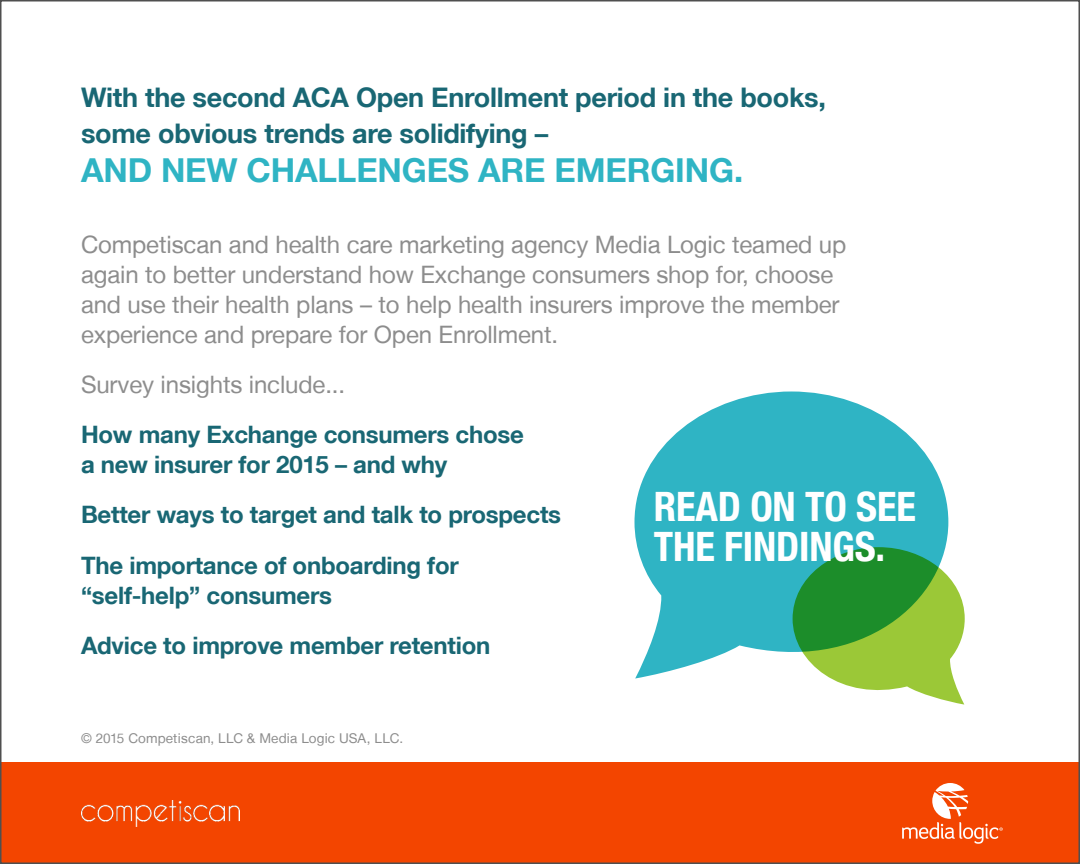
<style>
.page{position:relative;width:1080px;height:864px;background:#fff}
.page>*{position:absolute;margin:0;border:0;box-sizing:border-box;transform-origin:0 0}
.t1{font:700 condensed 40.5px/40.5px "Helvetica Neue LT";letter-spacing:-.005em;color:#fff}
.t2{font:700 33px "Helvetica Neue LT";letter-spacing:-.005em;color:#2fb4c4}
.t3{font:700 27px/36px "Helvetica Neue LT";letter-spacing:-.01em;color:#196774}
.t4{font:24px/30px "Helvetica Neue LT";letter-spacing:-.005em;color:#8d8d8d}
.t5{font:700 24px/30px "Helvetica Neue LT";letter-spacing:-.01em;color:#196774}
.t6{font:13.5px "Helvetica Neue LT";letter-spacing:.01em;color:#8d8d8d}
</style>
<div class="page">
<svg style="left:634px;top:392px;width:314px;height:287px;fill:#2fb4c4"></svg>
<svg style="left:793px;top:547px;width:172px;height:158px"></svg>
<div style="left:0;top:763px;width:1080px;height:101px;background:#f34500"></div>
<img style="left:81px;top:800px;width:159px;height:26px">
<svg style="left:902px;top:783px;width:101px;height:61px"></svg>
<p class="t3" style="left:81px;top:79px;width:747px">With the second ACA Open Enrollment period in the books, some obvious trends are solidifying –</p>
<p class="t2" style="left:81px;top:150px;width:664px">AND NEW CHALLENGES ARE EMERGING.</p>
<p class="t4" style="left:81px;top:229px;width:767px">Competiscan and health care marketing agency Media Logic teamed up again to better understand how Exchange consumers shop for, choose and use their health plans – to help health insurers improve the member experience and prepare for Open Enrollment.</p>
<p class="t4" style="left:81px;top:369px;width:266px">Survey insights include...</p>
<p class="t5" style="left:81px;top:419px;width:444px">How many Exchange consumers chose a new insurer for 2015 – and why</p>
<p class="t5" style="left:81px;top:499px;width:482px">Better ways to target and talk to prospects</p>
<p class="t5" style="left:81px;top:549px;width:379px">The importance of onboarding for “self-help” consumers</p>
<p class="t5" style="left:81px;top:630px;width:411px">Advice to improve member retention</p>
<p class="t1" style="left:654px;top:485px;width:263px">READ ON TO SEE<br>THE FINDINGS.</p>
<p class="t6" style="left:81px;top:730px;width:324px">© 2015 Competiscan, LLC &amp; Media Logic USA, LLC.</p>
</div>
